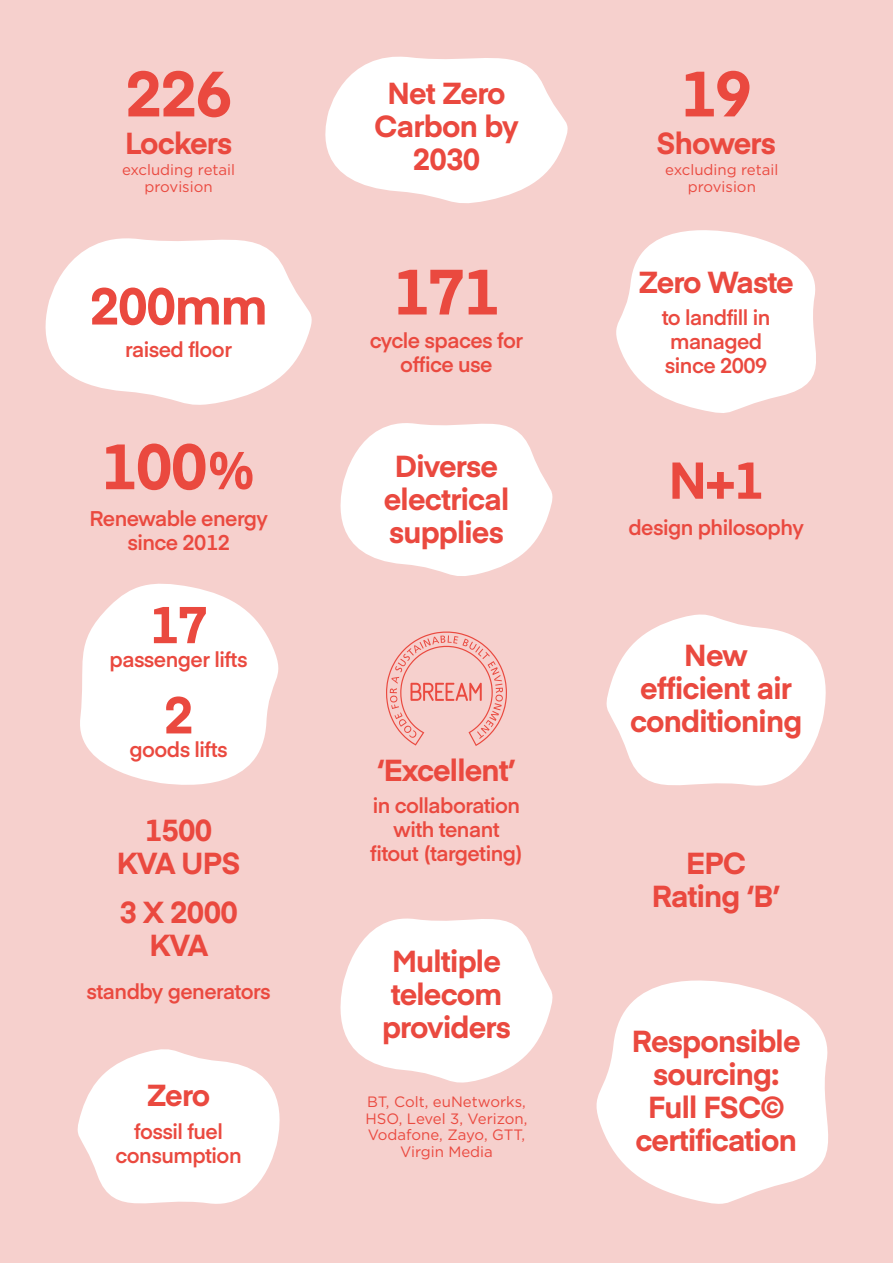
<style>
.page{position:relative;width:893px;height:1263px;background:#f6d0cd}
.page>*{position:absolute;margin:0;border:0;box-sizing:border-box;transform-origin:0 0}
.t1{font:700 63px "Eina 01";letter-spacing:-.025em;color:#ea493f}
.t2{font:700 51px "Eina 01";letter-spacing:-.025em;color:#ea493f}
.t3{font:700 30px/33px "Eina 01";letter-spacing:-.025em;color:#ea493f;text-align:center}
.t4{font:600 21px/24px "Eina 01";letter-spacing:-.025em;color:#ea493f;text-align:center}
.t5{font:15px/16.5px "Gotham";color:#ea493f;text-align:center}
.s1{font-size:52.5px}
</style>
<div class="page">
<svg style="left:45px;top:238px;width:267px;height:167px;fill:#fff"></svg>
<svg style="left:80px;top:583px;width:199px;height:202px;fill:#fff"></svg>
<svg style="left:340px;top:423px;width:213px;height:153px"></svg>
<svg style="left:340px;top:918px;width:213px;height:165px"></svg>
<svg style="left:325px;top:56px;width:243px;height:147px"></svg>
<svg style="left:616px;top:230px;width:200px;height:183px;fill:#fff"></svg>
<svg style="left:386px;top:631px;width:121px;height:115px"></svg>
<svg style="left:606px;top:614px;width:220px;height:172px;fill:#fff"></svg>
<svg style="left:77px;top:1049px;width:203px;height:155px"></svg>
<svg style="left:596px;top:980px;width:232px;height:224px;fill:#fff"></svg>
<h1 class="t1" style="left:125px;top:47px;width:108px">226</h1>
<h3 class="t3" style="left:125px;top:125px;width:109px">Lockers</h3>
<p class="t5" style="left:122px;top:162px;width:115px">excluding retail provision</p>
<h2 class="t2" style="left:90px;top:269px;width:180px">200mm</h2>
<p class="t4" style="left:125px;top:336px;width:108px">raised floor</p>
<h1 class="t1" style="left:101px;top:420px;width:157px">100<span class="s1">%</span></h1>
<p class="t4" style="left:89px;top:505px;width:180px">Renewable energy since 2012</p>
<h2 class="t2" style="left:150px;top:587px;width:60px">17</h2>
<p class="t4" style="left:110px;top:646px;width:139px">passenger lifts</p>
<h2 class="t2" style="left:164px;top:677px;width:31px">2</h2>
<p class="t4" style="left:129px;top:737px;width:100px">goods lifts</p>
<h3 class="t3" style="left:117px;top:812px;width:125px">1500<br>KVA UPS</h3>
<h3 class="t3" style="left:119px;top:894px;width:120px">3 X 2000<br>KVA</h3>
<p class="t4" style="left:87px;top:978px;width:186px">standby generators</p>
<h3 class="t3" style="left:147px;top:1077px;width:65px">Zero</h3>
<p class="t4" style="left:116px;top:1118px;width:128px">fossil fuel consumption</p>
<h3 class="t3" style="left:374px;top:75px;width:146px">Net Zero<br>Carbon by<br>2030</h3>
<h1 class="t1" style="left:393px;top:245px;width:108px">171</h1>
<p class="t4" style="left:370px;top:327px;width:155px">cycle spaces for office use</p>
<h3 class="t3" style="left:384px;top:448px;width:127px">Diverse electrical supplies</h3>
<h3 class="t3" style="left:377px;top:752px;width:140px">‘Excellent’</h3>
<p class="t4" style="left:370px;top:792px;width:154px">in collaboration with tenant fitout (targeting)</p>
<h3 class="t3" style="left:382px;top:943px;width:130px">Multiple telecom providers</h3>
<p class="t5" style="left:366px;top:1093px;width:163px">BT, Colt, euNetworks,<br>HSO, Level 3, Verizon,<br>Vodafone, Zayo, GTT,<br>Virgin Media</p>
<h1 class="t1" style="left:680px;top:47px;width:73px">19</h1>
<h3 class="t3" style="left:656px;top:125px;width:121px">Showers</h3>
<p class="t5" style="left:665px;top:162px;width:115px">excluding retail provision</p>
<h3 class="t3" style="left:638px;top:264px;width:157px">Zero Waste</h3>
<p class="t4" style="left:662px;top:305px;width:110px;text-align:left">to landfill in managed since 2009</p>
<h2 class="t2" style="left:669px;top:443px;width:97px">N+1</h2>
<p class="t4" style="left:628px;top:515px;width:177px">design philosophy</p>
<h3 class="t3" style="left:630px;top:637px;width:174px">New efficient air conditioning</h3>
<h3 class="t3" style="left:652px;top:845px;width:130px">EPC<br>Rating ‘B’</h3>
<h3 class="t3" style="left:632px;top:1023px;width:170px">Responsible sourcing:<br>Full FSC© certification</h3>
</div>
